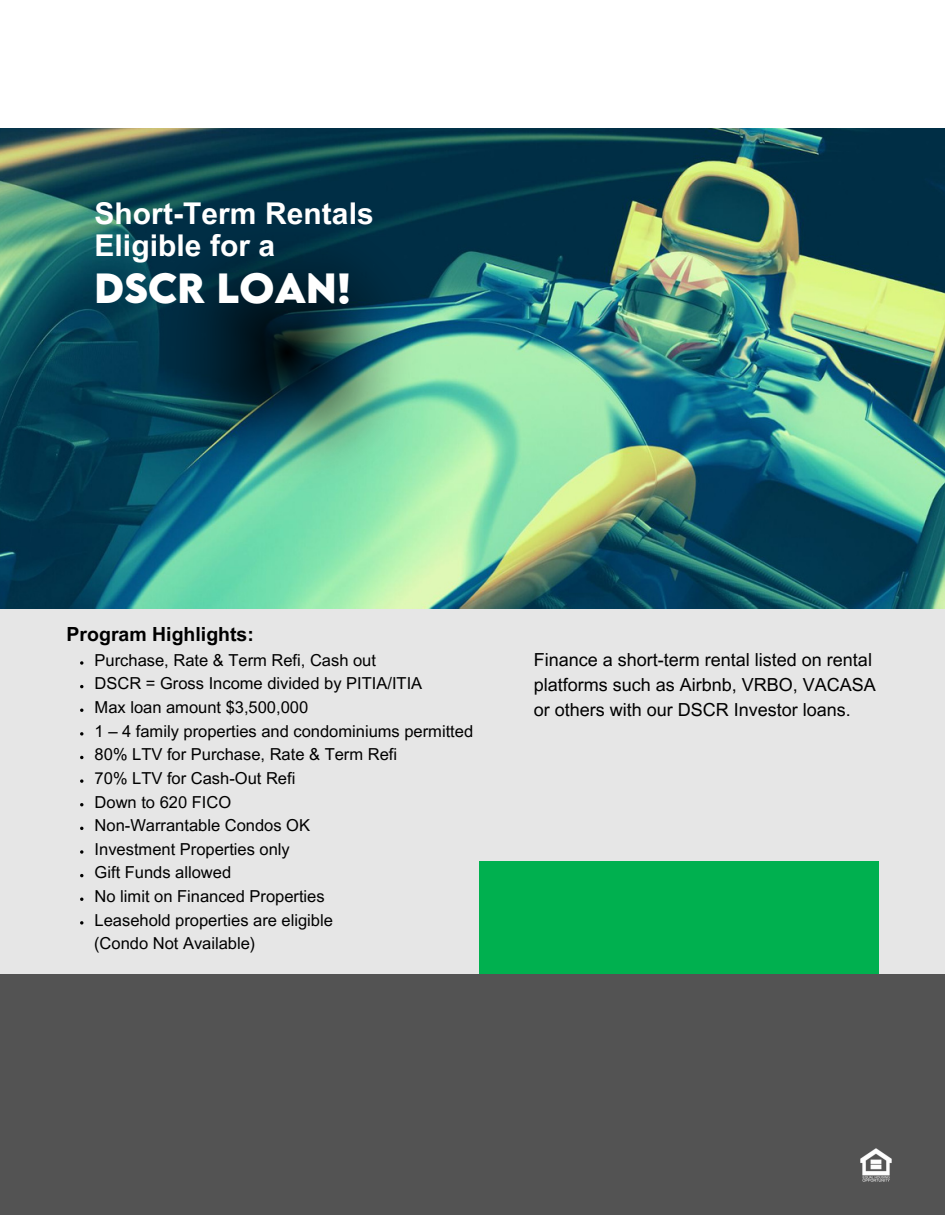
<style>
.page{position:relative;width:945px;height:1215px;background:#fff}
.page>*{position:absolute;margin:0;border:0;box-sizing:border-box;transform-origin:0 0}
.t1{font:700 37.5px "LEMONMILK";color:#fff}
.t2{font:700 30px/32.7px "Arial MT Pro";color:#fff}
.t3{font:700 19.5px "Arial MT Pro";color:#000}
.t4{font:18px/24.8px "Arial MT Pro";color:#000}
.t5{font:16.5px "Arial MT Pro";color:#000}
</style>
<div class="page">
<div style="left:0;top:129px;width:945px;height:1085px;background:#e6e6e6"></div>
<img style="left:0;top:129px;width:945px;height:478px">
<div style="left:479px;top:861px;width:399px;height:119px;background:#00b04f"></div>
<img style="left:84px;top:149px;width:406px;height:406px">
<svg style="left:80px;top:661px;width:3px;height:4px"></svg>
<svg style="left:80px;top:732px;width:3px;height:4px"></svg>
<svg style="left:80px;top:779px;width:3px;height:4px"></svg>
<svg style="left:80px;top:850px;width:3px;height:4px"></svg>
<svg style="left:80px;top:921px;width:3px;height:4px"></svg>
<div style="left:0;top:974px;width:945px;height:241px;background:#535353"></div>
<img style="left:861px;top:1148px;width:30px;height:33px">
<p class="t2" style="left:94px;top:201px;width:281px">Short-Term Rentals<br>Eligible for a</p>
<p class="t1" style="left:94px;top:262px;width:259px">DSCR LOAN!</p>
<h1 class="t3" style="left:67px;top:627px;width:189px">Program Highlights:</h1>
<h2 class="t5" style="left:95px;top:654px;width:283px">Purchase, Rate &amp; Term Refi, Cash out</h2>
<p class="t5" style="left:95px;top:677px;width:329px">DSCR = Gross Income divided by PITIA/ITIA</p>
<p class="t5" style="left:95px;top:701px;width:215px">Max loan amount $3,500,000</p>
<p class="t5" style="left:95px;top:725px;width:380px">1 – 4 family properties and condominiums permitted</p>
<p class="t5" style="left:95px;top:748px;width:304px">80% LTV for Purchase, Rate &amp; Term Refi</p>
<p class="t5" style="left:95px;top:772px;width:202px">70% LTV for Cash-Out Refi</p>
<p class="t5" style="left:95px;top:796px;width:138px">Down to 620 FICO</p>
<p class="t5" style="left:95px;top:819px;width:217px">Non-Warrantable Condos OK</p>
<p class="t5" style="left:95px;top:843px;width:197px">Investment Properties only</p>
<p class="t5" style="left:95px;top:866px;width:138px">Gift Funds allowed</p>
<p class="t5" style="left:95px;top:890px;width:232px">No limit on Financed Properties</p>
<p class="t5" style="left:95px;top:914px;width:240px">Leasehold properties are eligible</p>
<p class="t5" style="left:94px;top:937px;width:163px">(Condo Not Available)</p>
<h3 class="t4" style="left:534px;top:650px;width:344px">Finance a short-term rental listed on rental platforms such as Airbnb, VRBO, VACASA or others with our DSCR Investor loans.</h3>
</div>
